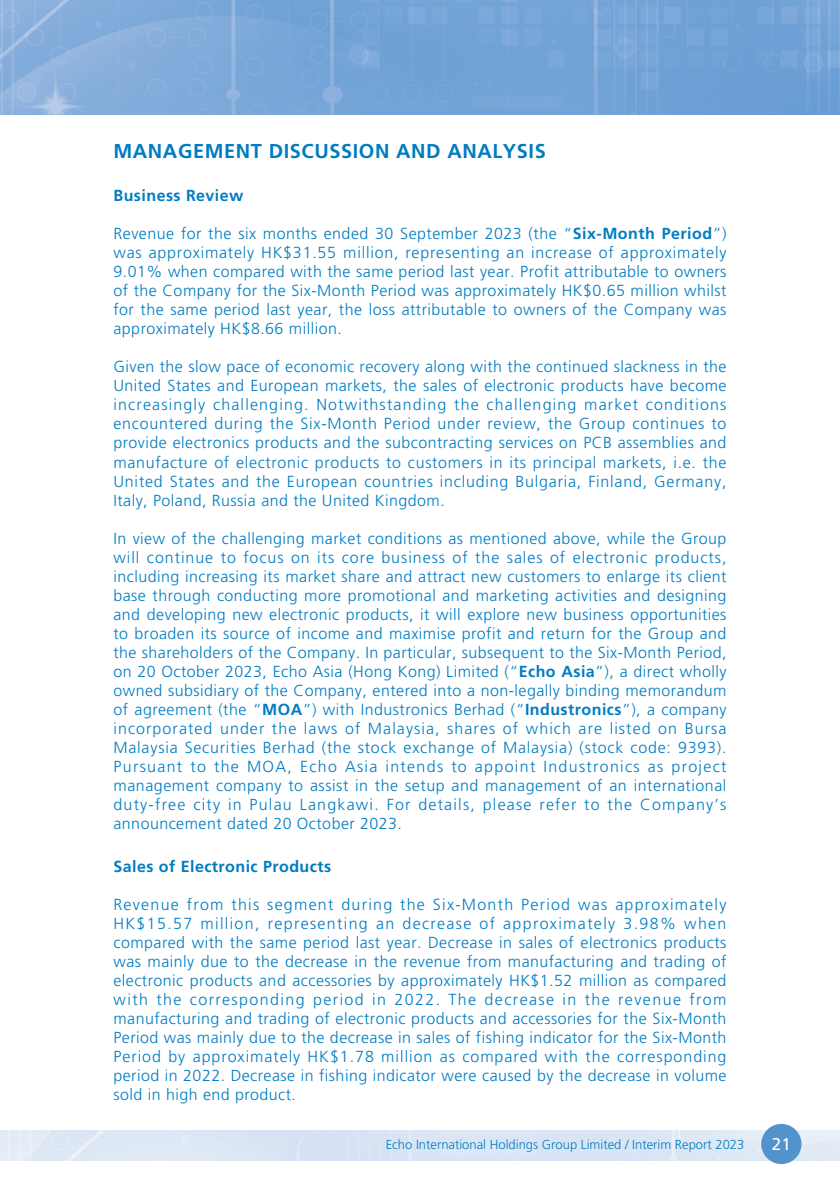
<style>
.page{position:relative;width:840px;height:1191px;background:#fff}
.page>*{position:absolute;margin:0;border:0;box-sizing:border-box;transform-origin:0 0}
._01_H1{font:700 20px "Frutiger LT Std";letter-spacing:.03em;color:#007cc2}
.t1{font:17px "Frutiger LT Std";color:#fff}
._00_txt{font:300 16px/19px "Frutiger LT Std";letter-spacing:.03em;color:#007cc2;text-align:justify}
._02_H2{font:700 16px "Frutiger LT Std";letter-spacing:.03em;color:#007cc2}
.t2{font:300 13px "Frutiger LT Std";color:#007cc2}
.s1{font-weight:700}
</style>
<div class="page">
<div style="left:0;top:1130px;width:839px;height:30px;background:#dce6f4"></div>
<img style="left:0;top:0;width:839px;height:114px">
<div style="left:760px;top:1123px;width:41px;height:41px;background:#5293ce;border-radius:50%"></div>
<p class="_01_H1" style="left:113px;top:140px;width:433px">MANAGEMENT DISCUSSION AND ANALYSIS</p>
<p class="_02_H2" style="left:113px;top:186px;width:131px">Business Review</p>
<p class="_00_txt" style="left:113px;top:225px;width:614px">Revenue for the six months ended 30 September 2023 (the “<span class="s1">Six-Month Period</span>”) was approximately HK$31.55 million, representing an increase of approximately 9.01% when compared with the same period last year. Profit attributable to owners of the Company for the Six-Month Period was approximately HK$0.65 million whilst for the same period last year, the loss attributable to owners of the Company was approximately HK$8.66 million.</p>
<p class="_00_txt" style="left:113px;top:358px;width:614px">Given the slow pace of economic recovery along with the continued slackness in the United States and European markets, the sales of electronic products have become increasingly challenging. Notwithstanding the challenging market conditions encountered during the Six-Month Period under review, the Group continues to provide electronics products and the subcontracting services on PCB assemblies and manufacture of electronic products to customers in its principal markets, i.e. the United States and the European countries including Bulgaria, Finland, Germany, Italy, Poland, Russia and the United Kingdom.</p>
<p class="_00_txt" style="left:113px;top:529px;width:614px">In view of the challenging market conditions as mentioned above, while the Group will continue to focus on its core business of the sales of electronic products, including increasing its market share and attract new customers to enlarge its client base through conducting more promotional and marketing activities and designing and developing new electronic products, it will explore new business opportunities to broaden its source of income and maximise profit and return for the Group and the shareholders of the Company. In particular, subsequent to the Six-Month Period, on 20 October 2023, Echo Asia (Hong Kong) Limited (“<span class="s1">Echo Asia</span>”), a direct wholly owned subsidiary of the Company, entered into a non-legally binding memorandum of agreement (the “<span class="s1">MOA</span>”) with Industronics Berhad (“<span class="s1">Industronics</span>”), a company incorporated under the laws of Malaysia, shares of which are listed on Bursa Malaysia Securities Berhad (the stock exchange of Malaysia) (stock code: 9393).<br>Pursuant to the MOA, Echo Asia intends to appoint Industronics as project management company to assist in the setup and management of an international duty-free city in Pulau Langkawi. For details, please refer to the Company’s announcement dated 20 October 2023.</p>
<p class="_02_H2" style="left:113px;top:856px;width:219px">Sales of Electronic Products</p>
<p class="_00_txt" style="left:113px;top:895px;width:614px">Revenue from this segment during the Six-Month Period was approximately HK$15.57 million, representing an decrease of approximately 3.98% when compared with the same period last year. Decrease in sales of electronics products was mainly due to the decrease in the revenue from manufacturing and trading of electronic products and accessories by approximately HK$1.52 million as compared with the corresponding period in 2022. The decrease in the revenue from manufacturing and trading of electronic products and accessories for the Six-Month Period was mainly due to the decrease in sales of fishing indicator for the Six-Month Period by approximately HK$1.78 million as compared with the corresponding period in 2022. Decrease in fishing indicator were caused by the decrease in volume sold in high end product.</p>
<p class="t2" style="left:385px;top:1137px;width:360px">Echo International Holdings Group Limited / Interim Report 2023</p>
<p class="t1" style="left:771px;top:1134px;width:20px">21</p>
</div>
